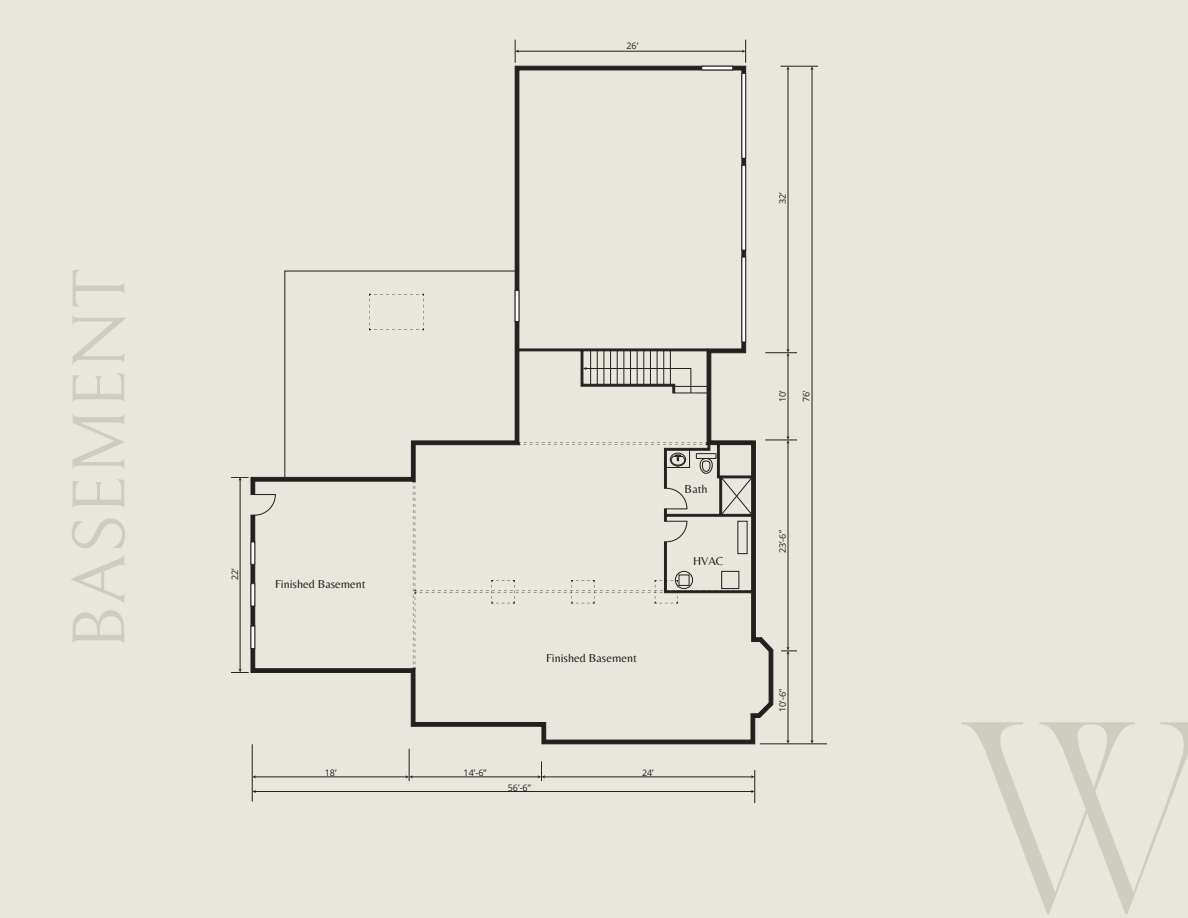
<style>
.page{position:relative;width:1188px;height:918px;background:#e8e6dd}
.page>*{position:absolute;margin:0;border:0;box-sizing:border-box;transform-origin:0 0}
.t1{font:188.1px "TAN PEARL Regular";color:#cfccc0}
.t2{font:75px "Bellefair";color:#cfccc0}
.t3{font:12px "Belleza";color:#231f20}
.t4{font:9px "Open Sans";color:#231f20}
</style>
<div class="page">
<svg style="left:250px;top:65px;width:524px;height:680px"></svg>
<svg style="left:518px;top:348px;width:190px;height:46px"></svg>
<svg style="left:254px;top:494px;width:22px;height:22px"></svg>
<div style="left:251px;top:541px;width:4px;height:24px;border:1px solid #231f20"></div>
<div style="left:251px;top:583px;width:4px;height:23px;border:1px solid #231f20"></div>
<div style="left:251px;top:626px;width:4px;height:23px;border:1px solid #231f20"></div>
<svg style="left:284px;top:270px;width:232px;height:208px"></svg>
<div style="left:742px;top:165px;width:4px;height:86px;border:1px solid #231f20"></div>
<div style="left:742px;top:73px;width:4px;height:86px;border:1px solid #231f20"></div>
<div style="left:701px;top:66px;width:32px;height:4px;border:1px solid #231f20"></div>
<div style="left:742px;top:257px;width:4px;height:85px;border:1px solid #231f20"></div>
<svg style="left:413px;top:443px;width:341px;height:226px"></svg>
<hr style="left:781px;top:66px;width:37px;height:1px;background:#231f20">
<hr style="left:755px;top:770px;width:1px;height:33px;background:#231f20">
<hr style="left:760px;top:744px;width:67px;height:1px;background:#231f20">
<hr style="left:765px;top:440px;width:32px;height:1px;background:#231f20">
<hr style="left:765px;top:352px;width:32px;height:1px;background:#231f20">
<hr style="left:409px;top:749px;width:1px;height:32px;background:#231f20">
<hr style="left:252px;top:744px;width:1px;height:58px;background:#231f20">
<hr style="left:788px;top:69px;width:1px;height:281px;background:#231f20">
<svg style="left:786px;top:66px;width:4px;height:4px"></svg>
<hr style="left:812px;top:69px;width:1px;height:672px;background:#231f20">
<svg style="left:810px;top:740px;width:4px;height:4px"></svg>
<svg style="left:810px;top:66px;width:4px;height:4px"></svg>
<hr style="left:788px;top:355px;width:1px;height:82px;background:#231f20">
<svg style="left:786px;top:349px;width:4px;height:7px"></svg>
<hr style="left:788px;top:443px;width:1px;height:205px;background:#231f20">
<svg style="left:786px;top:436px;width:4px;height:8px"></svg>
<hr style="left:788px;top:653px;width:1px;height:88px;background:#231f20">
<svg style="left:786px;top:740px;width:4px;height:4px"></svg>
<svg style="left:781px;top:647px;width:16px;height:7px"></svg>
<hr style="left:544px;top:777px;width:208px;height:1px;background:#231f20">
<hr style="left:412px;top:777px;width:127px;height:1px;background:#231f20">
<svg style="left:538px;top:761px;width:7px;height:20px"></svg>
<hr style="left:255px;top:777px;width:152px;height:1px;background:#231f20">
<svg style="left:405px;top:775px;width:8px;height:3px"></svg>
<hr style="left:240px;top:480px;width:1px;height:190px;background:#231f20">
<svg style="left:231px;top:669px;width:18px;height:4px"></svg>
<svg style="left:231px;top:477px;width:18px;height:4px"></svg>
<hr style="left:255px;top:791px;width:497px;height:1px;background:#231f20">
<hr style="left:518px;top:51px;width:225px;height:1px;background:#231f20">
<svg style="left:742px;top:40px;width:4px;height:23px"></svg>
<svg style="left:515px;top:40px;width:4px;height:23px"></svg>
<svg style="left:369px;top:294px;width:55px;height:37px"></svg>
<p class="t2" style="left:59px;top:650px;width:383px;rotate:-90deg">BASEMENT</p>
<p class="t4" style="left:626px;top:39px;width:13px">26’</p>
<p class="t4" style="left:776px;top:204px;width:13px;rotate:-90deg">32’</p>
<p class="t4" style="left:229px;top:580px;width:13px;rotate:-90deg">22’</p>
<h1 class="t3" style="left:275px;top:577px;width:92px">Finished Basement</h1>
<p class="t3" style="left:546px;top:651px;width:92px">Finished Basement</p>
<p class="t3" style="left:685px;top:482px;width:25px">Bath</p>
<p class="t3" style="left:693px;top:554px;width:32px">HVAC</p>
<h2 class="t4" style="left:325px;top:766px;width:13px">18’</h2>
<h3 class="t4" style="left:464px;top:766px;width:25px">14’-6”</h3>
<p class="t4" style="left:508px;top:781px;width:25px">56’-6”</p>
<p class="t4" style="left:642px;top:766px;width:13px">24’</p>
<p class="t4" style="left:776px;top:402px;width:13px;rotate:-90deg">10’</p>
<h3 class="t4" style="left:800px;top:402px;width:13px;rotate:-90deg">76’</h3>
<h3 class="t4" style="left:776px;top:553px;width:25px;rotate:-90deg">23’-6”</h3>
<p class="t4" style="left:776px;top:712px;width:25px;rotate:-90deg">10’-6”</p>
<p class="t1" style="left:961px;top:719px;width:253px">W</p>
</div>
